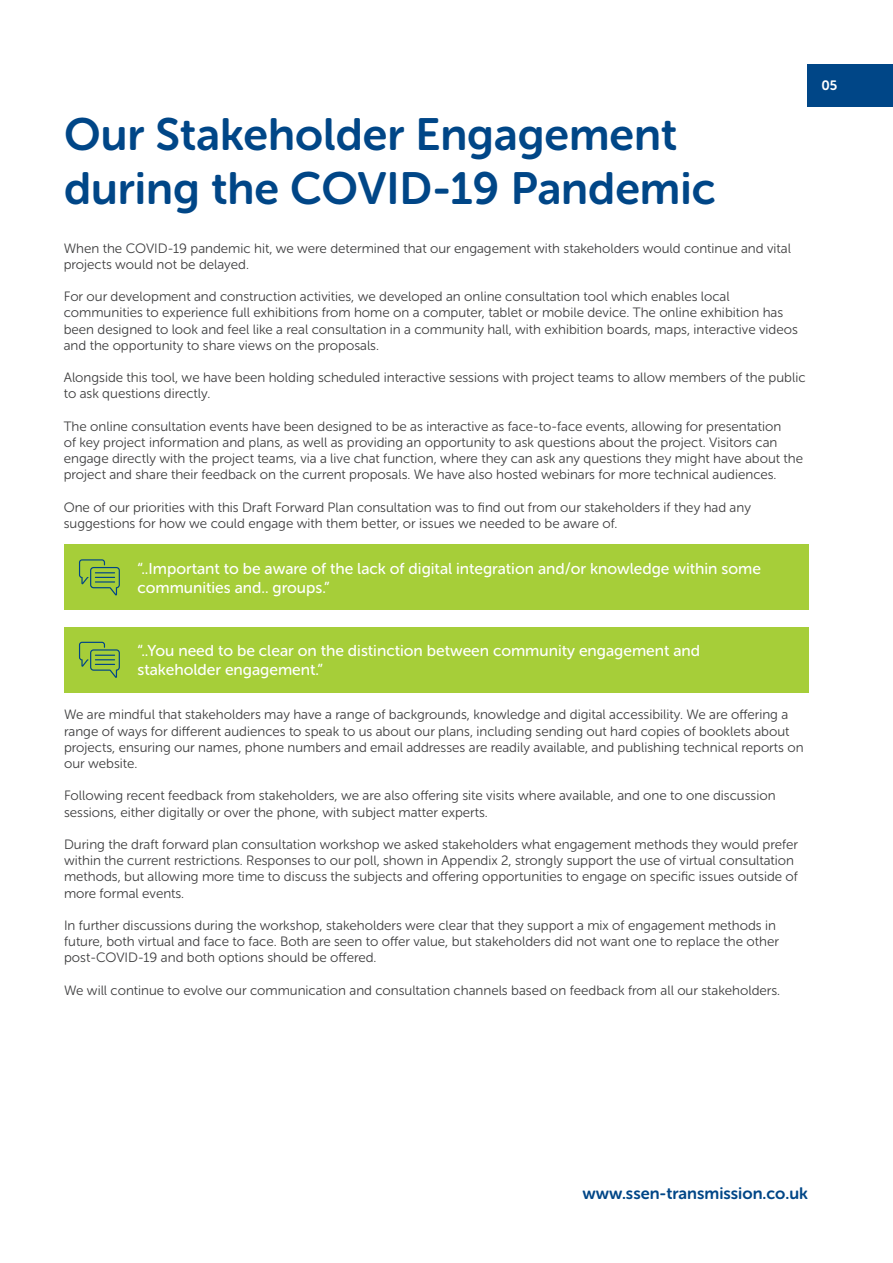
<style>
.page{position:relative;width:893px;height:1263px;background:#fff}
.page>*{position:absolute;margin:0;border:0;box-sizing:border-box;transform-origin:0 0}
.t1{font:45px/54px "Museo Sans Rounded 700";color:#004687}
.t2{font:16.5px "Museo Sans Rounded 700";color:#004687}
.t3{font:15.75px/18.9px "Museo Sans Rounded 500";color:#fff}
.t4{font:13.5px/16.2px "Museo Sans Rounded 300";color:#3e3e3f}
.t5{font:13.5px "Museo Sans Rounded 700";color:#fff}
</style>
<div class="page">
<div style="left:808px;top:64px;width:85px;height:42px;background:#004687"></div>
<div style="left:64px;top:544px;width:744px;height:66px;background:#a6ce39"></div>
<svg style="left:79px;top:559px;width:41px;height:36px"></svg>
<div style="left:64px;top:627px;width:744px;height:66px;background:#a6ce39"></div>
<svg style="left:79px;top:642px;width:41px;height:36px"></svg>
<p class="t1" style="left:64px;top:108px;width:653px">Our Stakeholder Engagement during the COVID-19 Pandemic</p>
<p class="t4" style="left:64px;top:240px;width:729px">When the COVID-19 pandemic hit, we were determined that our engagement with stakeholders would continue and vital projects would not be delayed.</p>
<p class="t4" style="left:64px;top:288px;width:735px">For our development and construction activities, we developed an online consultation tool which enables local communities to experience full exhibitions from home on a computer, tablet or mobile device. The online exhibition has been designed to look and feel like a real consultation in a community hall, with exhibition boards, maps, interactive videos and the opportunity to share views on the proposals.</p>
<p class="t4" style="left:64px;top:369px;width:743px">Alongside this tool, we have been holding scheduled interactive sessions with project teams to allow members of the public to ask questions directly.</p>
<p class="t4" style="left:64px;top:418px;width:741px">The online consultation events have been designed to be as interactive as face-to-face events, allowing for presentation<br>of key project information and plans, as well as providing an opportunity to ask questions about the project. Visitors can engage directly with the project teams, via a live chat function, where they can ask any questions they might have about the project and share their feedback on the current proposals. We have also hosted webinars for more technical audiences.</p>
<p class="t4" style="left:64px;top:499px;width:689px">One of our priorities with this Draft Forward Plan consultation was to find out from our stakeholders if they had any suggestions for how we could engage with them better, or issues we needed to be aware of.</p>
<p class="t3" style="left:137px;top:559px;width:625px">“..Important to be aware of the lack of digital integration and/or knowledge within some communities and.. groups.”</p>
<p class="t5" style="left:821px;top:78px;width:17px">05</p>
<p class="t3" style="left:137px;top:641px;width:564px">“..You need to be clear on the distinction between community engagement and stakeholder engagement.”</p>
<p class="t4" style="left:64px;top:707px;width:741px">We are mindful that stakeholders may have a range of backgrounds, knowledge and digital accessibility. We are offering a range of ways for different audiences to speak to us about our plans, including sending out hard copies of booklets about projects, ensuring our names, phone numbers and email addresses are readily available, and publishing technical reports on our website.</p>
<p class="t4" style="left:64px;top:788px;width:713px">Following recent feedback from stakeholders, we are also offering site visits where available, and one to one discussion sessions, either digitally or over the phone, with subject matter experts.</p>
<p class="t4" style="left:64px;top:836px;width:735px">During the draft forward plan consultation workshop we asked stakeholders what engagement methods they would prefer within the current restrictions. Responses to our poll, shown in Appendix 2, strongly support the use of virtual consultation methods, but allowing more time to discuss the subjects and offering opportunities to engage on specific issues outside of more formal events.</p>
<p class="t4" style="left:64px;top:917px;width:716px">In further discussions during the workshop, stakeholders were clear that they support a mix of engagement methods in future, both virtual and face to face. Both are seen to offer value, but stakeholders did not want one to replace the other post-COVID-19 and both options should be offered.</p>
<p class="t4" style="left:64px;top:982px;width:718px">We will continue to evolve our communication and consultation channels based on feedback from all our stakeholders.</p>
<p class="t2" style="left:582px;top:1184px;width:227px">www.ssen-transmission.co.uk</p>
</div>
